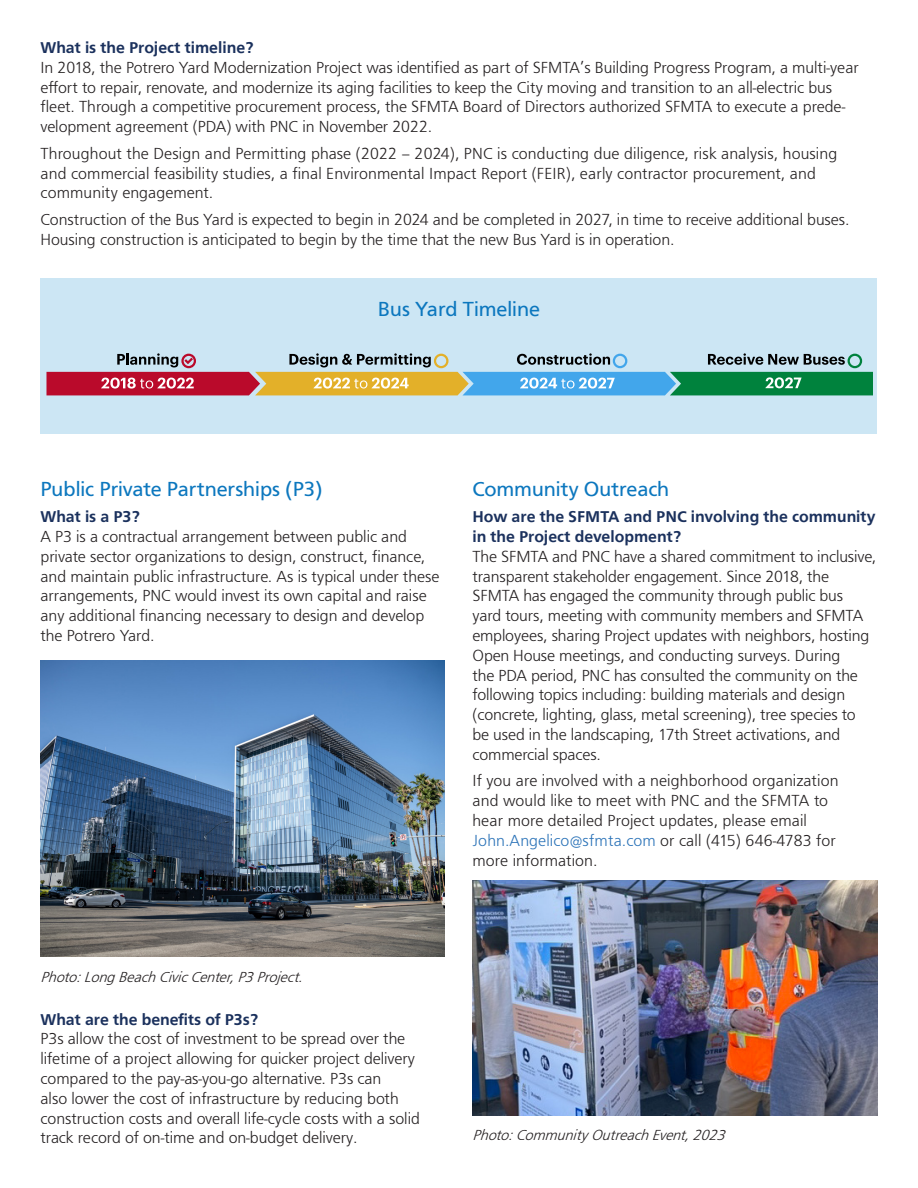
<style>
.page{position:relative;width:918px;height:1188px;background:#fff}
.page>*{position:absolute;margin:0;border:0;box-sizing:border-box;transform-origin:0 0}
.t1{font:21px "Graphein Pro";color:#0c77be}
.t2{font:300 16.5px/19.8px "Graphein Pro";letter-spacing:-.005em;color:#231f20}
.t3{font:italic 300 15px "Graphein Pro";color:#231f20}
.s1{font-weight:700;color:#1b315d}
.s2{color:#2b73b8}
</style>
<div class="page">
<div style="left:40px;top:279px;width:838px;height:155px;background:#cce6f4"></div>
<img style="left:40px;top:661px;width:405px;height:295px">
<img style="left:472px;top:880px;width:406px;height:236px">
<svg style="left:46px;top:353px;width:827px;height:42px"></svg>
<p class="t2" style="left:40px;top:38px;width:820px"><span class="s1">What is the Project timeline?<br></span>In 2018, the Potrero Yard Modernization Project was identified as part of SFMTA’s Building Progress Program, a multi-year effort to repair, renovate, and modernize its aging facilities to keep the City moving and transition to an all-electric bus fleet. Through a competitive procurement process, the SFMTA Board of Directors authorized SFMTA to execute a prede&shy;velopment agreement (PDA) with PNC in November 2022.</p>
<p class="t2" style="left:40px;top:144px;width:798px">Throughout the Design and Permitting phase (2022 – 2024), PNC is conducting due diligence, risk analysis, housing and commercial feasibility studies, a final Environmental Impact Report (FEIR), early contractor procurement, and community engagement.</p>
<p class="t2" style="left:40px;top:210px;width:811px">Construction of the Bus Yard is expected to begin in 2024 and be completed in 2027, in time to receive additional buses.<br>Housing construction is anticipated to begin by the time that the new Bus Yard is in operation.</p>
<p class="t1" style="left:378px;top:297px;width:164px">Bus Yard Timeline</p>
<p class="t1" style="left:40px;top:477px;width:284px">Public Private Partnerships (P3)</p>
<p class="t2" style="left:40px;top:507px;width:400px"><span class="s1">What is a P3?<br></span>A P3 is a contractual arrangement between public and private sector organizations to design, construct, finance, and maintain public infrastructure. As is typical under these arrangements, PNC would invest its own capital and raise any additional financing necessary to design and develop the Potrero Yard.</p>
<p class="t1" style="left:472px;top:477px;width:198px">Community Outreach</p>
<p class="t2" style="left:472px;top:507px;width:405px"><span class="s1">How are the SFMTA and PNC involving the community in the Project development?<br></span>The SFMTA and PNC have a shared commitment to inclusive, transparent stakeholder engagement. Since 2018, the SFMTA has engaged the community through public bus yard tours, meeting with community members and SFMTA employees, sharing Project updates with neighbors, hosting Open House meetings, and conducting surveys. During<br>the PDA period, PNC has consulted the community on the following topics including: building materials and design (concrete, lighting, glass, metal screening), tree species to be used in the landscaping, 17th Street activations, and commercial spaces.</p>
<p class="t2" style="left:472px;top:771px;width:368px">If you are involved with a neighborhood organization and would like to meet with PNC and the SFMTA to hear more detailed Project updates, please email <span class="s2">John.Angelico@sfmta.com</span> or call (415) 646-4783 for more information.</p>
<p class="t3" style="left:40px;top:968px;width:268px">Photo:LongBeachCivicCenter,P3Project.</p>
<p class="t2" style="left:40px;top:1009px;width:381px"><span class="s1">What are the benefits of P3s?<br></span>P3s allow the cost of investment to be spread over the lifetime of a project allowing for quicker project delivery compared to the pay-as-you-go alternative. P3s can<br>also lower the cost of infrastructure by reducing both construction costs and overall life-cycle costs with a solid track record of on-time and on-budget delivery.</p>
<p class="t3" style="left:472px;top:1127px;width:259px">Photo:CommunityOutreachEvent,2023</p>
</div>
